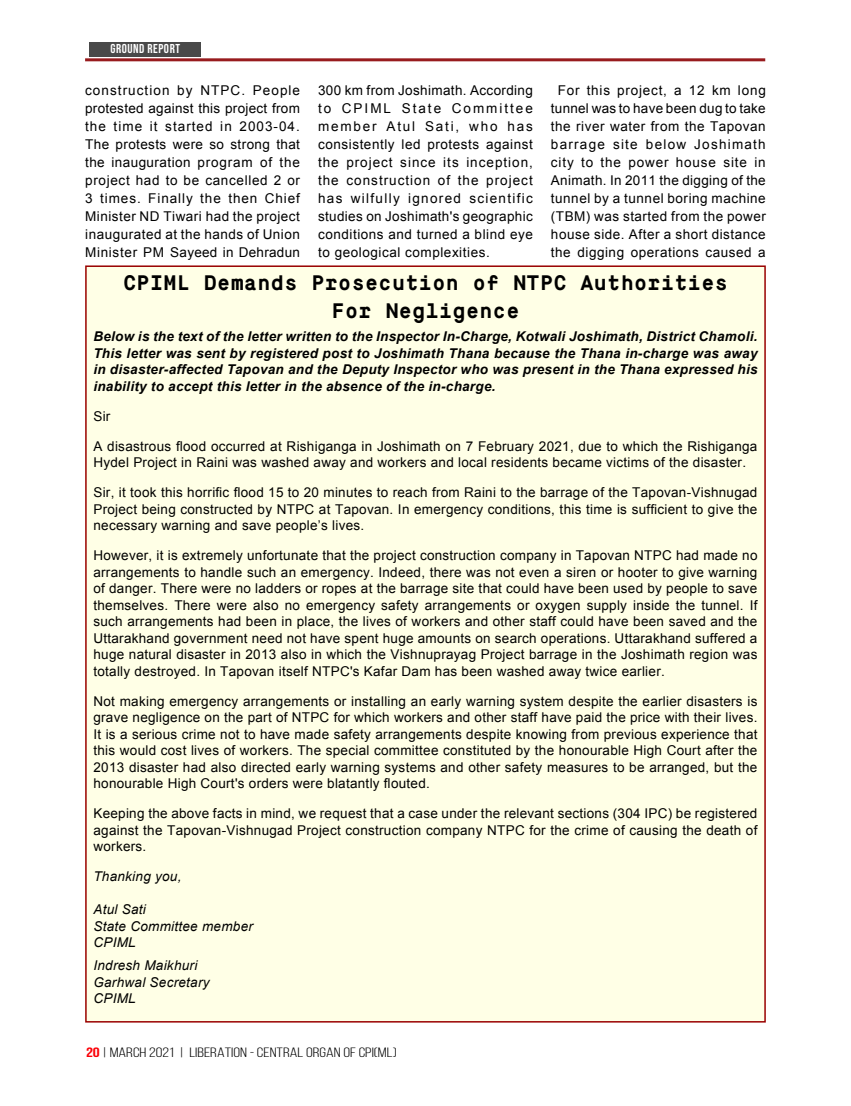
<style>
.page{position:relative;width:851px;height:1106px;background:#fff}
.page>*{position:absolute;margin:0;border:0;box-sizing:border-box;transform-origin:0 0}
.t1{font:700 21px/27.8px "Maison Mono";letter-spacing:.02em;color:#000;text-align:center}
.t2{font:13.5px/18px "Arial";letter-spacing:.02em;color:#000;text-align:justify}
.t3{font:italic 700 13.5px/16.5px "Arial";letter-spacing:.02em;color:#000;text-align:justify}
.t4{font:13.5px/18px "Arial";letter-spacing:.04em;color:#000;text-align:center}
.t5{font:italic 13.5px/16.5px "Arial";letter-spacing:.02em;color:#000}
.t6{font:13.5px "Bebas Neue";color:#000;scale:1.3 1}
.t7{font:12.9px "Bebas Neue";letter-spacing:.04em;color:#fff}
.s1{font-weight:700;color:#fb0007}
</style>
<div class="page">
<hr style="left:85px;top:58px;width:680px;height:3px;background:#981b1e">
<div style="left:89px;top:43px;width:112px;height:14px;background:#494949"></div>
<div style="left:86px;top:266px;width:679px;height:755px;background:#ffffe6"></div>
<p class="t7" style="left:110px;top:42px;width:71px">GROUND REPORT</p>
<p class="t2" style="left:85px;top:81px;width:216px">construction by NTPC. People protested against this project from the time it started in 2003-04.<br>The protests were so strong that the inauguration program of the project had to be cancelled 2 or 3 times. Finally the then Chief Minister ND Tiwari had the project inaugurated at the hands of Union Minister PM Sayeed in Dehradun</p>
<p class="t2" style="left:318px;top:81px;width:216px">300 km from Joshimath. According to CPIML State Committee member Atul Sati, who has consistently led protests against the project since its inception, the construction of the project has wilfully ignored scientific studies on Joshimath's geographic conditions and turned a blind eye to geological complexities.</p>
<p class="t4" style="left:551px;top:81px;width:216px">For this project, a 12 km long tunnel was to have been dug to take the river water from the Tapovan barrage site below Joshimath city to the power house site in<br>Animath. In 2011 the digging of the tunnel by a tunnel boring machine (TBM) was started from the power house side. After a short distance the digging operations caused a</p>
<h1 class="t1" style="left:123px;top:269px;width:606px">CPIML Demands Prosecution of NTPC Authorities<br>For Negligence</h1>
<p class="t3" style="left:93px;top:328px;width:665px">Below is the text of the letter written to the Inspector In-Charge, Kotwali Joshimath, District Chamoli.<br>This letter was sent by registered post to Joshimath Thana because the Thana in-charge was away in disaster-affected Tapovan and the Deputy Inspector who was present in the Thana expressed his inability to accept this letter in the absence of the in-charge.</p>
<p class="t2" style="left:93px;top:407px;width:19px">Sir</p>
<p class="t2" style="left:93px;top:438px;width:665px;line-height:16.5px">A disastrous flood occurred at Rishiganga in Joshimath on 7 February 2021, due to which the Rishiganga<br>Hydel Project in Raini was washed away and workers and local residents became victims of the disaster.</p>
<p class="t2" style="left:93px;top:484px;width:665px;line-height:16.5px">Sir, it took this horrific flood 15 to 20 minutes to reach from Raini to the barrage of the Tapovan-Vishnugad Project being constructed by NTPC at Tapovan. In emergency conditions, this time is sufficient to give the necessary warning and save people’s lives.</p>
<p class="t2" style="left:93px;top:547px;width:665px;line-height:16.5px">However, it is extremely unfortunate that the project construction company in Tapovan NTPC had made no arrangements to handle such an emergency. Indeed, there was not even a siren or hooter to give warning of danger. There were no ladders or ropes at the barrage site that could have been used by people to save themselves. There were also no emergency safety arrangements or oxygen supply inside the tunnel. If such arrangements had been in place, the lives of workers and other staff could have been saved and the Uttarakhand government need not have spent huge amounts on search operations. Uttarakhand suffered a huge natural disaster in 2013 also in which the Vishnuprayag Project barrage in the Joshimath region was totally destroyed. In Tapovan itself NTPC's Kafar Dam has been washed away twice earlier.</p>
<p class="t2" style="left:93px;top:692px;width:665px;line-height:16.5px">Not making emergency arrangements or installing an early warning system despite the earlier disasters is grave negligence on the part of NTPC for which workers and other staff have paid the price with their lives.<br>It is a serious crime not to have made safety arrangements despite knowing from previous experience that this would cost lives of workers. The special committee constituted by the honourable High Court after the 2013 disaster had also directed early warning systems and other safety measures to be arranged, but the honourable High Court's orders were blatantly flouted.</p>
<p class="t2" style="left:93px;top:805px;width:665px;line-height:16.5px">Keeping the above facts in mind, we request that a case under the relevant sections (304 IPC) be registered against the Tapovan-Vishnugad Project construction company NTPC for the crime of causing the death of workers.</p>
<p class="t5" style="left:93px;top:868px;width:90px">Thanking you,</p>
<p class="t5" style="left:93px;top:901px;width:161px">Atul Sati<br>State Committee member<br>CPIML</p>
<p class="t5" style="left:93px;top:957px;width:118px">Indresh Maikhuri<br>Garhwal Secretary<br>CPIML</p>
<p class="t6" style="left:86px;top:1044px;width:240px"><span class="s1">20</span> | MARCH 2021 | LIBERATION - CENTRAL ORGAN OF CPI(ML)</p>
</div>
